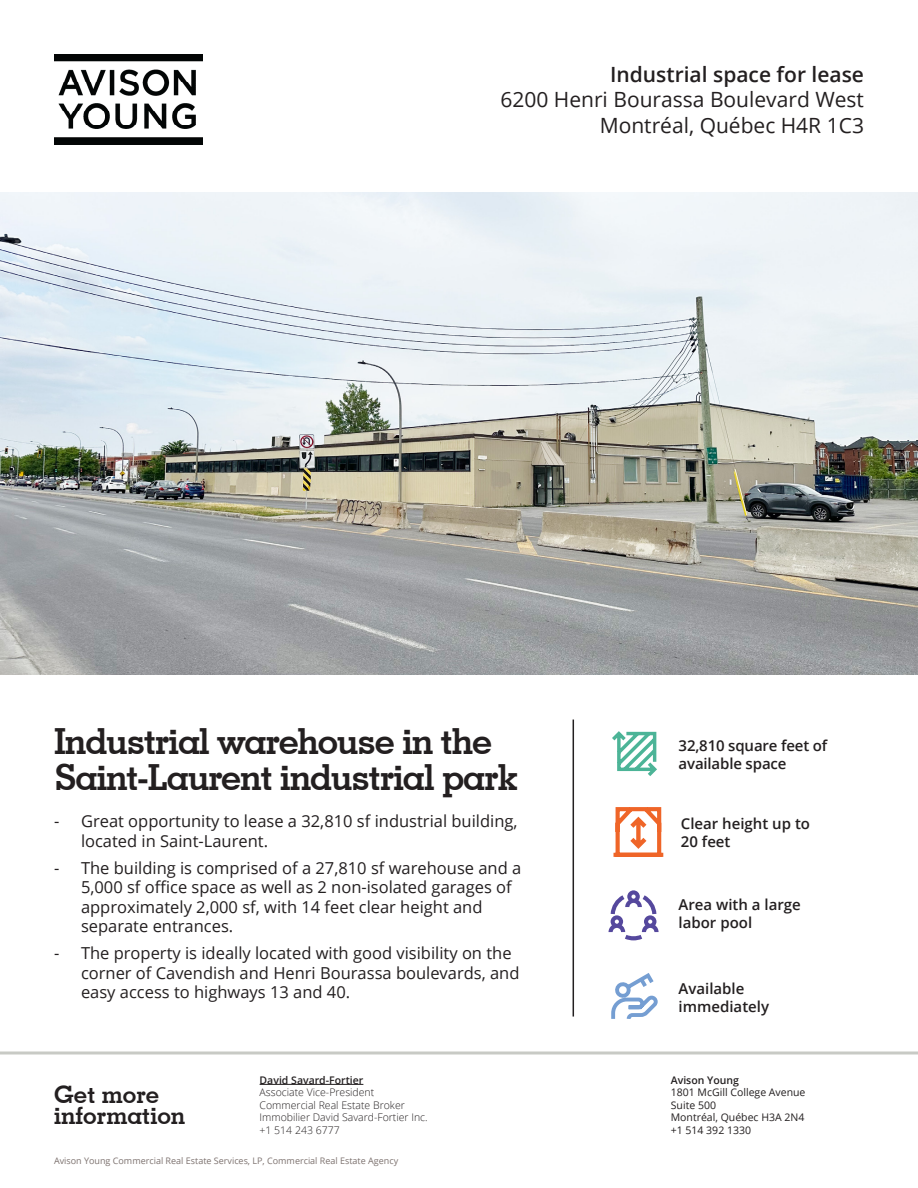
<style>
.page{position:relative;width:918px;height:1188px;background:#fff}
.page>*{position:absolute;margin:0;border:0;box-sizing:border-box;transform-origin:0 0}
.t1{font:700 36px/36px "Geometric Slab 703 BT";letter-spacing:-.03em;color:#231f20}
.t2{font:700 24px/21px "Geometric Slab 703 BT";color:#231f20}
.t3{font:21px "Open Sans";color:#231f20}
.t4{font:600 21px "Open Sans";color:#231f20}
.t5{font:16.5px/19.5px "Open Sans";color:#231f20}
.t6{font:600 15px/18px "Open Sans";color:#231f20}
.t7{font:300 10.5px "Open Sans";color:#231f20}
.t8{font:10.5px "Open Sans";color:#231f20}
.t9{font:600 10.5px "Open Sans";color:#231f20}
.t10{font:9px "Open Sans";color:#7d726f}
</style>
<div class="page">
<img style="left:0;top:193px;width:918px;height:482px">
<img style="left:54px;top:54px;width:149px;height:91px">
<hr style="left:573px;top:720px;width:1px;height:297px;background:#231f20">
<hr style="left:0;top:1052px;width:918px;height:2px;background:#c8cac5">
<svg style="left:612px;top:731px;width:45px;height:45px"></svg>
<svg style="left:613px;top:807px;width:51px;height:50px"></svg>
<svg style="left:609px;top:890px;width:50px;height:50px"></svg>
<svg style="left:611px;top:973px;width:47px;height:46px"></svg>
<hr style="left:260px;top:1084px;width:103px;height:1px;background:#231f20">
<p class="t4" style="left:610px;top:60px;width:255px">Industrial space for lease</p>
<p class="t3" style="left:500px;top:85px;width:365px">6200 Henri Bourassa Boulevard West</p>
<p class="t3" style="left:600px;top:111px;width:266px">Montréal, Québec H4R 1C3</p>
<p class="t1" style="left:54px;top:723px;width:465px">Industrial warehouse in the<br>Saint-Laurent industrial park</p>
<p class="t5" style="left:81px;top:811px;width:438px;text-indent:-27px">- Great opportunity to lease a 32,810 sf industrial building, located in Saint-Laurent.</p>
<p class="t5" style="left:81px;top:858px;width:442px;text-indent:-27px">- The building is comprised of a 27,810 sf warehouse and a 5,000 sf office space as well as 2 non-isolated garages of approximately 2,000 sf, with 14 feet clear height and separate entrances.</p>
<p class="t5" style="left:81px;top:943px;width:440px;text-indent:-27px">- The property is ideally located with good visibility on the corner of Cavendish and Henri Bourassa boulevards, and easy access to highways 13 and 40.</p>
<p class="t9" style="left:260px;top:1073px;width:105px">David Savard-Fortier</p>
<p class="t7" style="left:260px;top:1085px;width:116px">Associate Vice-President</p>
<p class="t7" style="left:260px;top:1098px;width:147px">Commercial Real Estate Broker</p>
<p class="t7" style="left:260px;top:1110px;width:170px">Immobilier David Savard-Fortier Inc.</p>
<p class="t7" style="left:260px;top:1123px;width:82px">+1 514 243 6777</p>
<p class="t10" style="left:54px;top:1155px;width:346px">Avison Young Commercial Real Estate Services, LP, Commercial Real Estate Agency</p>
<p class="t2" style="left:54px;top:1084px;width:133px">Get more information</p>
<p class="t6" style="left:679px;top:736px;width:150px">32,810 square feet of available space</p>
<p class="t6" style="left:681px;top:814px;width:131px">Clear height up to<br>20 feet</p>
<p class="t6" style="left:679px;top:896px;width:124px">Area with a large labor pool</p>
<p class="t6" style="left:679px;top:979px;width:92px">Available immediately</p>
<p class="t9" style="left:671px;top:1073px;width:70px">Avison Young</p>
<p class="t8" style="left:671px;top:1085px;width:136px">1801 McGill College Avenue</p>
<p class="t8" style="left:671px;top:1098px;width:47px">Suite 500</p>
<p class="t8" style="left:671px;top:1110px;width:135px">Montréal, Québec H3A 2N4</p>
<p class="t8" style="left:671px;top:1123px;width:82px">+1 514 392 1330</p>
</div>
